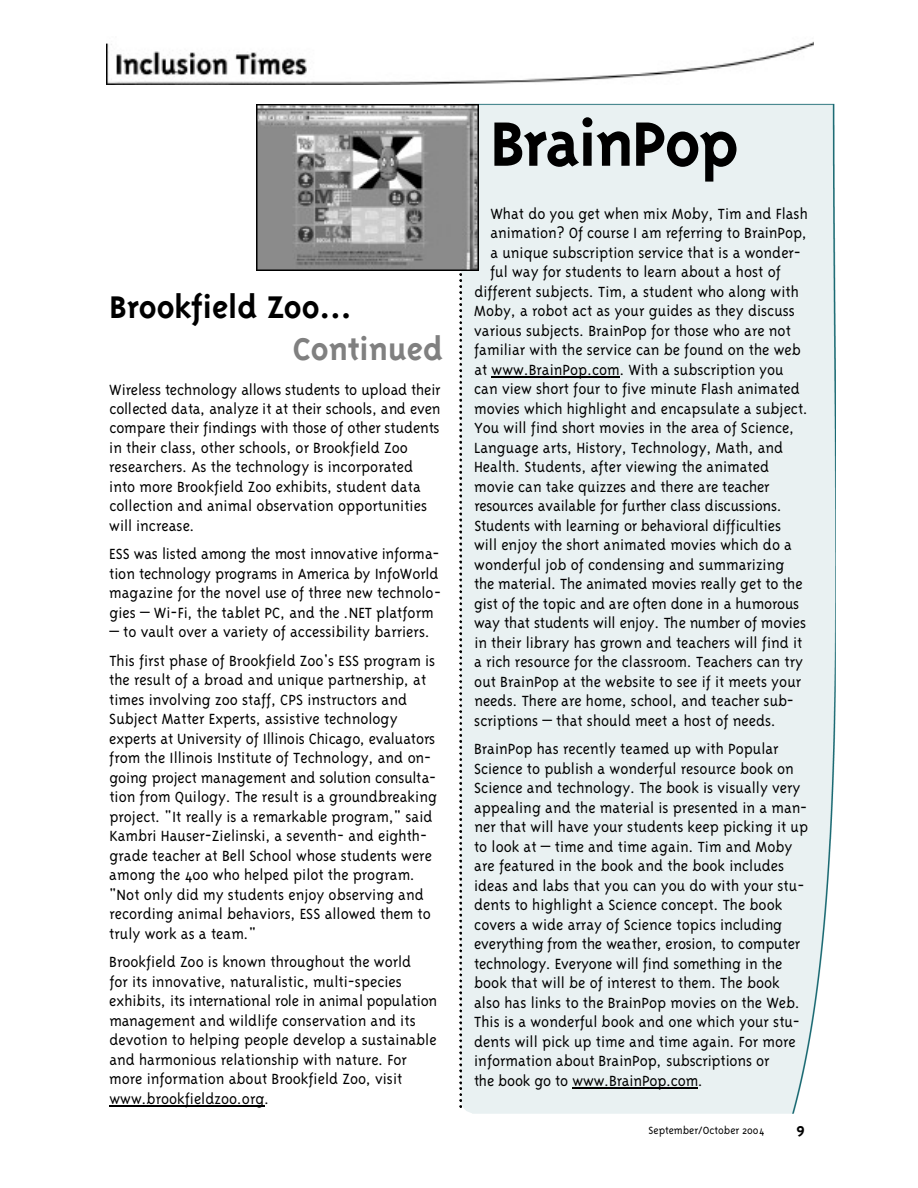
<style>
.page{position:relative;width:918px;height:1188px;background:#fff}
.page>*{position:absolute;margin:0;border:0;box-sizing:border-box;transform-origin:0 0}
.t1{font:700 72px "Triplex";color:#000}
.t2{font:700 36px "Triplex";color:#000}
.t3{font:700 36px "Triplex";color:#808080}
.t4{font:300 16.95px/19.5px "Triplex";color:#000}
.t5{font:700 16.95px "Triplex";color:#000}
.t6{font:300 12px "Triplex";color:#000}
</style>
<div class="page">
<hr style="left:109px;top:1106px;width:155px;height:1px;background:#000">
<div style="left:461px;top:104px;width:375px;height:1010px;background:#e9f1f2"></div>
<hr style="left:491px;top:376px;width:129px;height:2px;background:#000">
<hr style="left:572px;top:1088px;width:126px;height:1px;background:#000">
<img style="left:257px;top:105px;width:221px;height:165px">
<img style="left:459px;top:273px;width:3px;height:834px">
<h2 class="t2" style="left:110px;top:291px;width:244px">Brookfield Zoo...</h2>
<h2 class="t3" style="left:293px;top:333px;width:152px">Continued</h2>
<p class="t4" style="left:109px;top:381px;width:333px">Wireless technology allows students to upload their collected data, analyze it at their schools, and even compare their findings with those of other students in their class, other schools, or Brookfield Zoo researchers. As the technology is incorporated into more Brookfield Zoo exhibits, student data collection and animal observation opportunities will increase.</p>
<p class="t4" style="left:109px;top:545px;width:333px">ESS was listed among the most innovative informa&shy;tion technology programs in America by InfoWorld magazine for the novel use of three new technolo&shy;gies – Wi-Fi, the tablet PC, and the .NET platform</p>
<p class="t4" style="left:109px;top:619px;width:327px;line-height:28.5px">– to vault over a variety of accessibility barriers.<br>This first phase of Brookfield Zoo's ESS program is</p>
<p class="t4" style="left:109px;top:671px;width:329px">the result of a broad and unique partnership, at times involving zoo staff, CPS instructors and Subject Matter Experts, assistive technology experts at University of Illinois Chicago, evaluators from the Illinois Institute of Technology, and o n - going project management and solution consulta&shy;tion from Quilogy. The result is a groundbreaking project. "It really is a remarkable program," said Kambri Hauser-Zielinski, a seventh- and eighth&shy;grade teacher at Bell School whose students were among the 400 who helped pilot the program. "Not only did my students enjoy observing and recording animal behaviors, ESS allowed them to truly work as a team."</p>
<p class="t4" style="left:109px;top:953px;width:330px">Brookfield Zoo is known throughout the world<br>for its innovative, naturalistic, multi-species exhibits, its international role in animal population m a n a g ement and wildlife conservation and its devotion to helping people develop a sustainable and harmonious relationship with nature. For more information about Brookfield Zoo, visit www.brookfieldzoo.org.</p>
<h1 class="t1" style="left:490px;top:112px;width:250px">B r a i n P o p</h1>
<p class="t4" style="left:490px;top:205px;width:319px">What do you get when mix Moby, Tim and Flash</p>
<p class="t4" style="left:490px;top:225px;width:318px">animation? Of course I am referring to BrainPop,</p>
<p class="t4" style="left:490px;top:244px;width:312px">a unique subscription service that is a wonder-</p>
<p class="t4" style="left:490px;top:263px;width:292px">ful way for students to learn about a host of</p>
<p class="t4" style="left:474px;top:283px;width:326px">different subjects. Tim, a student who along with</p>
<p class="t4" style="left:474px;top:302px;width:322px">Moby, a robot act as your guides as they discuss</p>
<p class="t4" style="left:474px;top:322px;width:318px">various subjects. BrainPop for those who are not</p>
<p class="t4" style="left:474px;top:341px;width:328px">familiar with the service can be found on the web</p>
<p class="t4" style="left:474px;top:361px;width:311px">at www.BrainPop.com. With a subscription you</p>
<p class="t4" style="left:474px;top:381px;width:327px">can view short four to five minute Flash animated</p>
<p class="t4" style="left:474px;top:400px;width:335px">movies which highlight and encapsulate a subject.</p>
<p class="t4" style="left:474px;top:419px;width:322px">You will find short movies in the area of Science,</p>
<p class="t4" style="left:474px;top:439px;width:311px">Language arts, History, Technology, Math, and</p>
<p class="t4" style="left:474px;top:458px;width:297px">Health. Students, after viewing the animated</p>
<p class="t4" style="left:474px;top:478px;width:297px">movie can take quizzes and there are t e a c h e r</p>
<p class="t4" style="left:474px;top:497px;width:309px">resources available for further class discussions.</p>
<p class="t4" style="left:474px;top:517px;width:308px">Students with learning or behavioral difficulties</p>
<p class="t4" style="left:474px;top:536px;width:320px">will enjoy the short animated movies which do a</p>
<p class="t4" style="left:474px;top:556px;width:312px">wonderful job of condensing and summarizing</p>
<p class="t4" style="left:474px;top:575px;width:330px">the material. The animated movies really get to the</p>
<p class="t4" style="left:474px;top:595px;width:327px">gist of the topic and are often done in a humorous</p>
<p class="t4" style="left:474px;top:614px;width:334px">way that students will enjoy. The number of movies</p>
<p class="t4" style="left:474px;top:634px;width:330px">in their library has grown and teachers will find it</p>
<p class="t4" style="left:474px;top:653px;width:331px">a rich resource for the classroom. Teachers can try</p>
<p class="t4" style="left:474px;top:673px;width:328px">out BrainPop at the website to see if it meets your</p>
<p class="t4" style="left:474px;top:692px;width:321px">needs. There are home, school, and teacher sub-</p>
<p class="t4" style="left:474px;top:712px;width:303px">scriptions – that should meet a host of needs.</p>
<p class="t4" style="left:474px;top:740px;width:336px">BrainPop has recently teamed up with Popular Science to publish a wonderful resource book on Science and technology. The book is visually very appealing and the material is presented in a man&shy;ner that will have your students keep picking it up to look at – time and time again. Tim and Moby are featured in the book and the book includes ideas and labs that you can you do with your stu&shy;dents to highlight a Science concept. The book covers a wide array of Science topics i n c l u d i n g everything from the weather, erosion, to c o m p u t e r technology. Everyone will find something in the book that will be of interest to them. The book also has links to the BrainPop movies on the Web.<br>This is a wonderful book and one which your stu&shy;dents will pick up time and time again. For more information about BrainPop, subscriptions or<br>the book go to w w w . B r a i n P o p . c o m.</p>
<p class="t6" style="left:648px;top:1125px;width:117px">September/October 2004</p>
<p class="t5" style="left:797px;top:1121px;width:10px">9</p>
</div>
